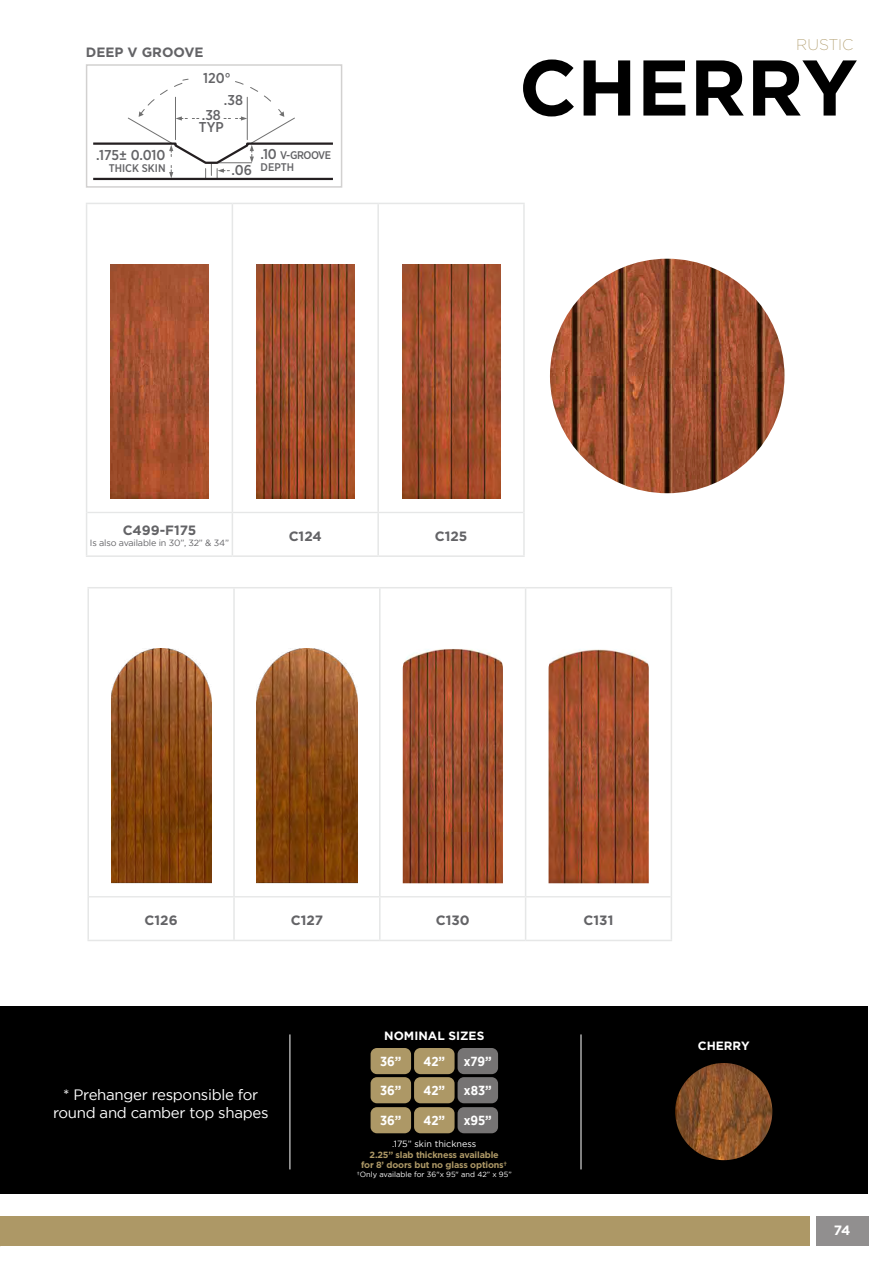
<style>
.page{position:relative;width:891px;height:1269px;background:#fff}
.page>*{position:absolute;margin:0;border:0;box-sizing:border-box;transform-origin:0 0}
.t1{font:700 78.75px "Gotham";color:#000}
.t2{font:200 15.45px "Gotham";color:#ad9866}
.t3{font:15px/18px "Gotham";letter-spacing:-.02em;color:#fff;text-align:center}
.t4{font:500 14.25px/12.8px "Gotham Narrow";color:#636366}
.t5{font:700 13.5px "Gotham";color:#636366}
.t6{font:700 13.5px "Gotham";color:#fff}
.t7{font:700 13.05px "Gotham Narrow";color:#fff}
.t8{font:700 12px "Gotham";color:#fff}
.t9{font:500 11.1px/12.8px "Gotham Narrow";letter-spacing:-.04em;color:#636366}
.t10{font:500 11.1px "Gotham Narrow";color:#636366}
.t11{font:700 9px/10.8px "Gotham";letter-spacing:-.02em;color:#ad9866;text-align:center}
.t12{font:9px "Gotham";letter-spacing:-.02em;color:#636366}
.t13{font:9px "Gotham";color:#fff}
.t14{font:7.5px "Gotham";color:#fff}
.s1{font-size:14.25px}
</style>
<div class="page">
<div style="left:0;top:1006px;width:891px;height:199px;background:#000"></div>
<hr style="left:86px;top:204px;width:1px;height:308px;background:#e6e7e7">
<hr style="left:86px;top:203px;width:146px;height:1px;background:#e6e7e7">
<hr style="left:232px;top:203px;width:146px;height:1px;background:#e6e7e7">
<hr style="left:378px;top:203px;width:147px;height:1px;background:#e6e7e7">
<hr style="left:232px;top:204px;width:1px;height:308px;background:#e6e7e7">
<hr style="left:377px;top:204px;width:2px;height:308px;background:#e6e7e7">
<hr style="left:523px;top:204px;width:2px;height:308px;background:#e6e7e7">
<hr style="left:86px;top:512px;width:1px;height:43px;background:#e6e7e7">
<hr style="left:87px;top:512px;width:145px;height:1px;background:#e6e7e7">
<hr style="left:232px;top:512px;width:146px;height:1px;background:#e6e7e7">
<hr style="left:378px;top:512px;width:145px;height:1px;background:#e6e7e7">
<hr style="left:232px;top:513px;width:1px;height:42px;background:#e6e7e7">
<hr style="left:377px;top:513px;width:2px;height:42px;background:#e6e7e7">
<hr style="left:523px;top:512px;width:2px;height:43px;background:#e6e7e7">
<hr style="left:86px;top:555px;width:146px;height:2px;background:#e6e7e7">
<hr style="left:232px;top:555px;width:146px;height:2px;background:#e6e7e7">
<hr style="left:378px;top:555px;width:147px;height:2px;background:#e6e7e7">
<img style="left:110px;top:264px;width:99px;height:235px">
<img style="left:256px;top:264px;width:99px;height:235px">
<img style="left:402px;top:264px;width:98px;height:235px">
<hr style="left:87px;top:588px;width:2px;height:309px;background:#e6e7e7">
<hr style="left:87px;top:587px;width:147px;height:1px;background:#e6e7e7">
<hr style="left:234px;top:587px;width:146px;height:1px;background:#e6e7e7">
<hr style="left:233px;top:588px;width:2px;height:308px;background:#e6e7e7">
<hr style="left:379px;top:588px;width:2px;height:308px;background:#e6e7e7">
<hr style="left:380px;top:587px;width:146px;height:1px;background:#e6e7e7">
<hr style="left:526px;top:587px;width:146px;height:1px;background:#e6e7e7">
<hr style="left:525px;top:588px;width:1px;height:308px;background:#e6e7e7">
<hr style="left:671px;top:588px;width:1px;height:309px;background:#e6e7e7">
<hr style="left:87px;top:897px;width:2px;height:43px;background:#e6e7e7">
<hr style="left:89px;top:896px;width:145px;height:1px;background:#e6e7e7">
<hr style="left:234px;top:896px;width:146px;height:1px;background:#e6e7e7">
<hr style="left:233px;top:897px;width:2px;height:43px;background:#e6e7e7">
<hr style="left:87px;top:940px;width:147px;height:1px;background:#e6e7e7">
<hr style="left:234px;top:940px;width:146px;height:1px;background:#e6e7e7">
<hr style="left:379px;top:897px;width:2px;height:43px;background:#e6e7e7">
<hr style="left:380px;top:896px;width:146px;height:1px;background:#e6e7e7">
<hr style="left:526px;top:896px;width:145px;height:1px;background:#e6e7e7">
<hr style="left:525px;top:897px;width:1px;height:43px;background:#e6e7e7">
<hr style="left:671px;top:897px;width:1px;height:43px;background:#e6e7e7">
<hr style="left:380px;top:940px;width:146px;height:1px;background:#e6e7e7">
<hr style="left:526px;top:940px;width:146px;height:1px;background:#e6e7e7">
<img style="left:111px;top:649px;width:100px;height:234px">
<img style="left:257px;top:649px;width:100px;height:234px">
<img style="left:403px;top:649px;width:100px;height:234px">
<img style="left:549px;top:649px;width:100px;height:234px">
<img style="left:550px;top:259px;width:234px;height:234px;border-radius:117px">
<div style="left:86px;top:64px;width:256px;height:124px;border:2px solid #d2d1d0"></div>
<svg style="left:93px;top:78px;width:240px;height:103px"></svg>
<div style="left:201px;top:72px;width:32px;height:15px;background:#fff"></div>
<hr style="left:290px;top:1034px;width:1px;height:135px;background:#fff">
<hr style="left:581px;top:1034px;width:1px;height:135px;background:#fff">
<div style="left:371px;top:1048px;width:40px;height:26px;background:#ad9866;border-radius:6px"></div>
<div style="left:414px;top:1048px;width:41px;height:26px;background:#ad9866;border-radius:6px"></div>
<div style="left:458px;top:1048px;width:40px;height:26px;background:#767474;border-radius:6px"></div>
<div style="left:371px;top:1077px;width:40px;height:26px;background:#ad9866;border-radius:6px"></div>
<div style="left:371px;top:1107px;width:40px;height:26px;background:#ad9866;border-radius:6px"></div>
<div style="left:414px;top:1077px;width:41px;height:26px;background:#ad9866;border-radius:6px"></div>
<div style="left:414px;top:1107px;width:41px;height:26px;background:#ad9866;border-radius:6px"></div>
<div style="left:458px;top:1077px;width:40px;height:26px;background:#767474;border-radius:6px"></div>
<div style="left:458px;top:1107px;width:40px;height:26px;background:#767474;border-radius:6px"></div>
<img style="left:675px;top:1063px;width:97px;height:97px;border-radius:49px">
<div style="left:868px;top:0;width:23px;height:1269px;background:#fff"></div>
<div style="left:0;top:1194px;width:891px;height:22px;background:#fff"></div>
<div style="left:816px;top:1216px;width:52px;height:30px;background:#918f8f"></div>
<div style="left:0;top:1216px;width:810px;height:30px;background:#ad9866"></div>
<h3 class="t5" style="left:86px;top:43px;width:119px">DEEP V GROOVE</h3>
<h3 class="t4" style="left:203px;top:72px;width:29px">120°</h3>
<h3 class="t4" style="left:199px;top:108px;width:26px">.38<br>TYP</h3>
<h3 class="t4" style="left:224px;top:93px;width:21px">.38</h3>
<h3 class="t4" style="left:96px;top:148px;width:71px">.175± 0.010</h3>
<p class="t10" style="left:109px;top:161px;width:58px">THICK SKIN</p>
<h3 class="t4" style="left:232px;top:164px;width:22px">.06</h3>
<p class="t9" style="left:261px;top:148px;width:72px"><span class="s1">.10</span> V-GROOVE<br>DEPTH</p>
<h2 class="t2" style="left:796px;top:35px;width:59px">RUSTIC</h2>
<h1 class="t1" style="left:519px;top:35px;width:340px">CHERRY</h1>
<h3 class="t5" style="left:123px;top:521px;width:75px">C499-F175</h3>
<p class="t12" style="left:90px;top:537px;width:141px">Is also available in 30”, 32” &amp; 34”</p>
<h3 class="t5" style="left:289px;top:527px;width:35px">C124</h3>
<h3 class="t5" style="left:435px;top:527px;width:34px">C125</h3>
<h3 class="t5" style="left:145px;top:911px;width:35px">C126</h3>
<h3 class="t5" style="left:291px;top:911px;width:34px">C127</h3>
<h3 class="t5" style="left:436px;top:911px;width:35px">C130</h3>
<h3 class="t5" style="left:584px;top:911px;width:31px">C131</h3>
<h3 class="t3" style="left:53px;top:1085px;width:217px">* Prehanger responsible for round and camber top shapes</h3>
<h3 class="t8" style="left:384px;top:1028px;width:102px">NOMINAL SIZES</h3>
<h3 class="t7" style="left:380px;top:1053px;width:23px">36”</h3>
<h3 class="t7" style="left:424px;top:1053px;width:23px">42”</h3>
<h3 class="t7" style="left:464px;top:1053px;width:29px">x79”</h3>
<h3 class="t7" style="left:380px;top:1083px;width:23px">36”</h3>
<h3 class="t7" style="left:380px;top:1113px;width:23px">36”</h3>
<h3 class="t7" style="left:424px;top:1083px;width:23px">42”</h3>
<h3 class="t7" style="left:424px;top:1113px;width:23px">42”</h3>
<h3 class="t7" style="left:464px;top:1083px;width:29px">x83”</h3>
<h3 class="t7" style="left:464px;top:1113px;width:30px">x95”</h3>
<p class="t13" style="left:392px;top:1138px;width:86px">.175” skin thickness</p>
<p class="t11" style="left:361px;top:1149px;width:148px">2.25” slab thickness available<br>for 8’ doors but no glass options†</p>
<p class="t14" style="left:357px;top:1170px;width:157px">†Only available for 36"x 95" and 42” x 95”</p>
<h3 class="t8" style="left:698px;top:1038px;width:53px">CHERRY</h3>
<h3 class="t6" style="left:834px;top:1222px;width:18px">74</h3>
</div>
